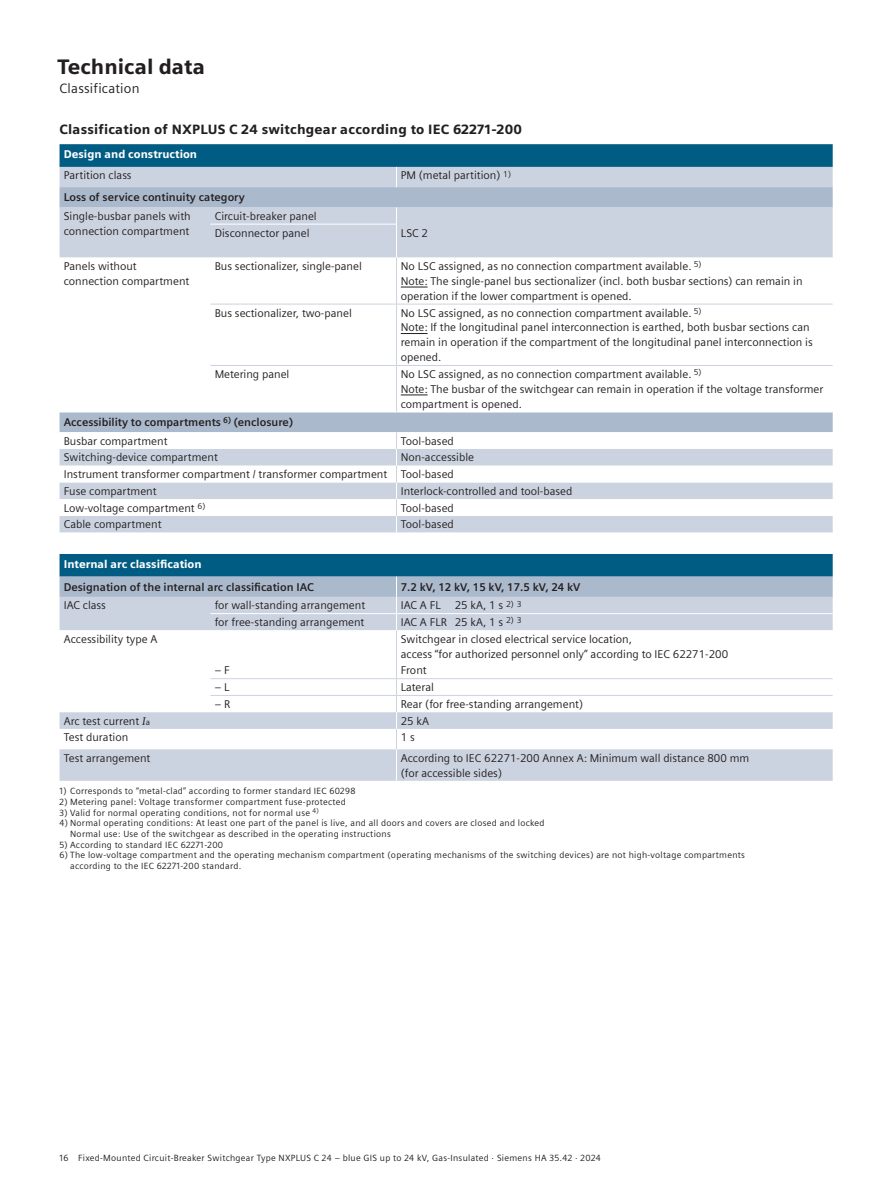
<style>
.page{position:relative;width:893px;height:1191px;background:#fff}
.page>*{position:absolute;margin:0;border:0;box-sizing:border-box;transform-origin:0 0}
.t1{font:900 21px "Siemens Sans";color:#231f20}
.t2{font:900 13.5px "Siemens Sans";letter-spacing:.015em;color:#231f20}
.t3{font:13.5px "Siemens Sans";letter-spacing:.015em;color:#231f20}
.t4{font:11.25px/14.9px "Siemens Sans";color:#231f20}
.t5{font:700 11.25px/18.5px "Siemens Sans";color:#231f20}
.t6{font:900 11.25px "Siemens Sans";color:#fff}
.t7{font:9px/10.6px "Siemens Sans";letter-spacing:.03em;color:#231f20}
.s1{font-weight:400}
.s2{font-family:"Siemens Serif";font-style:italic}
.s3{font-size:8.4px}
</style>
<div class="page">
<svg style="left:60px;top:144px;width:773px;height:23px;background:#045e84"></svg>
<div style="left:60px;top:167px;width:773px;height:614px;background:#ccd3e0"></div>
<svg style="left:60px;top:187px;width:773px;height:70px;background:#c2cbda"></svg>
<svg style="left:60px;top:257px;width:773px;height:492px"></svg>
<hr style="left:396px;top:257px;width:1px;height:47px;background:#ccd3e0">
<hr style="left:396px;top:304px;width:1px;height:61px;background:#ccd3e0">
<hr style="left:396px;top:749px;width:1px;height:32px;background:#fff">
<hr style="left:396px;top:366px;width:1px;height:45px;background:#ccd3e0">
<hr style="left:210px;top:365px;width:186px;height:1px;background:#ccd3e0">
<hr style="left:396px;top:365px;width:108px;height:1px;background:#ccd3e0">
<hr style="left:504px;top:365px;width:329px;height:1px;background:#ccd3e0">
<hr style="left:210px;top:678px;width:186px;height:1px;background:#ccd3e0">
<hr style="left:396px;top:678px;width:108px;height:1px;background:#ccd3e0">
<hr style="left:504px;top:678px;width:329px;height:1px;background:#ccd3e0">
<hr style="left:210px;top:613px;width:186px;height:1px;background:#fff">
<hr style="left:210px;top:695px;width:186px;height:1px;background:#ccd3e0">
<hr style="left:396px;top:695px;width:108px;height:1px;background:#ccd3e0">
<hr style="left:504px;top:695px;width:329px;height:1px;background:#ccd3e0">
<svg style="left:396px;top:167px;width:1px;height:20px"></svg>
<hr style="left:210px;top:304px;width:186px;height:1px;background:#ccd3e0">
<hr style="left:396px;top:304px;width:108px;height:1px;background:#ccd3e0">
<hr style="left:504px;top:304px;width:329px;height:1px;background:#ccd3e0">
<hr style="left:60px;top:411px;width:150px;height:1px;background:#fff">
<hr style="left:210px;top:411px;width:186px;height:1px;background:#fff">
<hr style="left:396px;top:411px;width:108px;height:1px;background:#fff">
<hr style="left:504px;top:411px;width:329px;height:1px;background:#fff">
<hr style="left:396px;top:630px;width:1px;height:32px;background:#ccd3e0">
<svg style="left:396px;top:207px;width:1px;height:50px"></svg>
<hr style="left:210px;top:224px;width:187px;height:1px;background:#fff">
<svg style="left:396px;top:576px;width:1px;height:54px"></svg>
<hr style="left:396px;top:613px;width:108px;height:1px;background:#fff">
<hr style="left:504px;top:613px;width:329px;height:1px;background:#fff">
<svg style="left:396px;top:662px;width:1px;height:87px"></svg>
<svg style="left:396px;top:432px;width:1px;height:100px"></svg>
<svg style="left:401px;top:287px;width:27px;height:1px"></svg>
<svg style="left:401px;top:333px;width:27px;height:1px"></svg>
<svg style="left:401px;top:395px;width:27px;height:1px"></svg>
<h1 class="t1" style="left:57px;top:50px;width:149px">Technical data</h1>
<p class="t3" style="left:60px;top:78px;width:82px">Classification</p>
<p class="t2" style="left:60px;top:118px;width:464px">Classification of NXPLUS C 24 switchgear according to IEC 62271‑200</p>
<p class="t6" style="left:64px;top:145px;width:135px">Design and construction</p>
<p class="t4" style="left:64px;top:167px;width:69px">Partition class</p>
<p class="t4" style="left:401px;top:167px;width:112px">PM (metal partition) <sup>1)</sup></p>
<p class="t5" style="left:64px;top:188px;width:183px">Loss of service continuity category</p>
<p class="t4" style="left:64px;top:208px;width:128px">Single-busbar panels with connection compartment</p>
<p class="t4" style="left:215px;top:207px;width:104px;line-height:16.8px">Circuit-breaker panel<br>Disconnector panel</p>
<p class="t4" style="left:401px;top:224px;width:29px">LSC 2</p>
<p class="t4" style="left:64px;top:258px;width:127px">Panels without connection compartment</p>
<p class="t4" style="left:215px;top:258px;width:149px">Bus sectionalizer, single-panel</p>
<p class="t4" style="left:401px;top:258px;width:403px">No LSC assigned, as no connection compartment available. <sup>5)<br></sup>Note: The single-panel bus sectionalizer (incl. both busbar sections) can remain in operation if the lower compartment is opened.</p>
<p class="t4" style="left:215px;top:304px;width:139px">Bus sectionalizer, two-panel</p>
<p class="t4" style="left:401px;top:304px;width:414px">No LSC assigned, as no connection compartment available. <sup>5)<br></sup>Note: If the longitudinal panel interconnection is earthed, both busbar sections can remain in operation if the compartment of the longitudinal panel interconnection is opened.</p>
<p class="t4" style="left:215px;top:366px;width:76px">Metering panel</p>
<p class="t4" style="left:401px;top:366px;width:424px">No LSC assigned, as no connection compartment available. <sup>5)<br></sup>Note: The busbar of the switchgear can remain in operation if the voltage transformer compartment is opened.</p>
<p class="t5" style="left:64px;top:412px;width:231px">Accessibility to compartments <sup>6)</sup> (enclosure)<br><span class="s1">Busbar compartment</span></p>
<p class="t4" style="left:401px;top:432px;width:55px">Tool-based</p>
<p class="t4" style="left:64px;top:449px;width:156px">Switching-device compartment</p>
<p class="t4" style="left:64px;top:448px;width:412px;line-height:16.8px;text-indent:337px">Non-accessible<br>Instrument transformer compartment / transformer compartment Tool-based<br>Fuse compartment</p>
<p class="t4" style="left:401px;top:483px;width:173px">Interlock-controlled and tool-based</p>
<p class="t4" style="left:64px;top:499px;width:143px">Low-voltage compartment <sup>6)</sup></p>
<p class="t4" style="left:401px;top:499px;width:55px">Tool-based</p>
<p class="t4" style="left:64px;top:516px;width:99px">Cable compartment</p>
<p class="t4" style="left:401px;top:516px;width:55px">Tool-based</p>
<p class="t6" style="left:64px;top:555px;width:139px">Internal arc classification</p>
<p class="t5" style="left:64px;top:577px;width:252px">Designation of the internal arc classification IAC</p>
<p class="t5" style="left:401px;top:577px;width:181px">7.2 kV, 12 kV, 15 kV, 17.5 kV, 24 kV</p>
<p class="t4" style="left:64px;top:597px;width:44px">IAC class</p>
<p class="t4" style="left:215px;top:597px;width:152px">for wall-standing arrangement</p>
<p class="t4" style="left:401px;top:597px;width:122px">IAC A FL 25 kA, 1 s <sup>2)</sup> <sup>3</sup></p>
<p class="t4" style="left:215px;top:614px;width:151px">for free-standing arrangement</p>
<p class="t4" style="left:401px;top:614px;width:122px">IAC A FLR 25 kA, 1 s <sup>2)</sup> <sup>3</sup></p>
<p class="t4" style="left:64px;top:631px;width:95px">Accessibility type A</p>
<p class="t4" style="left:401px;top:631px;width:329px">Switchgear in closed electrical service location,<br>access “for authorized personnel only” according to IEC 62271‑200</p>
<p class="t4" style="left:215px;top:662px;width:17px">– F</p>
<p class="t4" style="left:401px;top:662px;width:27px">Front</p>
<p class="t4" style="left:215px;top:679px;width:16px">– L</p>
<p class="t4" style="left:401px;top:679px;width:35px">Lateral</p>
<p class="t4" style="left:215px;top:696px;width:17px">– R</p>
<p class="t4" style="left:401px;top:696px;width:184px">Rear (for free-standing arrangement)</p>
<p class="t4" style="left:64px;top:712px;width:88px">Arc test current <span class="s2">I</span><span class="s3">a</span></p>
<p class="t4" style="left:401px;top:712px;width:30px">25 kA</p>
<p class="t4" style="left:64px;top:729px;width:66px">Test duration</p>
<p class="t4" style="left:401px;top:729px;width:16px">1 s</p>
<p class="t4" style="left:64px;top:749px;width:88px">Test arrangement</p>
<p class="t4" style="left:401px;top:749px;width:350px">According to IEC 62271‑200 Annex A: Minimum wall distance 800 mm (for accessible sides)</p>
<p class="t7" style="left:60px;top:785px;width:298px">1) Corresponds to “metal-clad” according to former standard IEC 60298</p>
<p class="t7" style="left:60px;top:796px;width:288px">2) Metering panel: Voltage transformer compartment fuse-protected</p>
<p class="t7" style="left:60px;top:806px;width:261px">3) Valid for normal operating conditions, not for normal use <sup>4)</sup></p>
<p class="t7" style="left:70px;top:817px;width:476px;text-indent:-11px">4) Normal operating conditions: At least one part of the panel is live, and all doors and covers are closed and locked<br>Normal use: Use of the switchgear as described in the operating instructions</p>
<p class="t7" style="left:60px;top:838px;width:165px">5) According to standard IEC 62271-200</p>
<p class="t7" style="left:70px;top:849px;width:676px;text-indent:-11px">6) The low-voltage compartment and the operating mechanism compartment (operating mechanisms of the switching devices) are not high-voltage compartments according to the IEC 62271-200 standard.</p>
<p class="t7" style="left:60px;top:1152px;width:543px">16 Fixed-Mounted Circuit-Breaker Switchgear Type NXPLUS C 24 – blue GIS up to 24 kV, Gas-Insulated · Siemens HA 35.42 · 2024</p>
</div>
